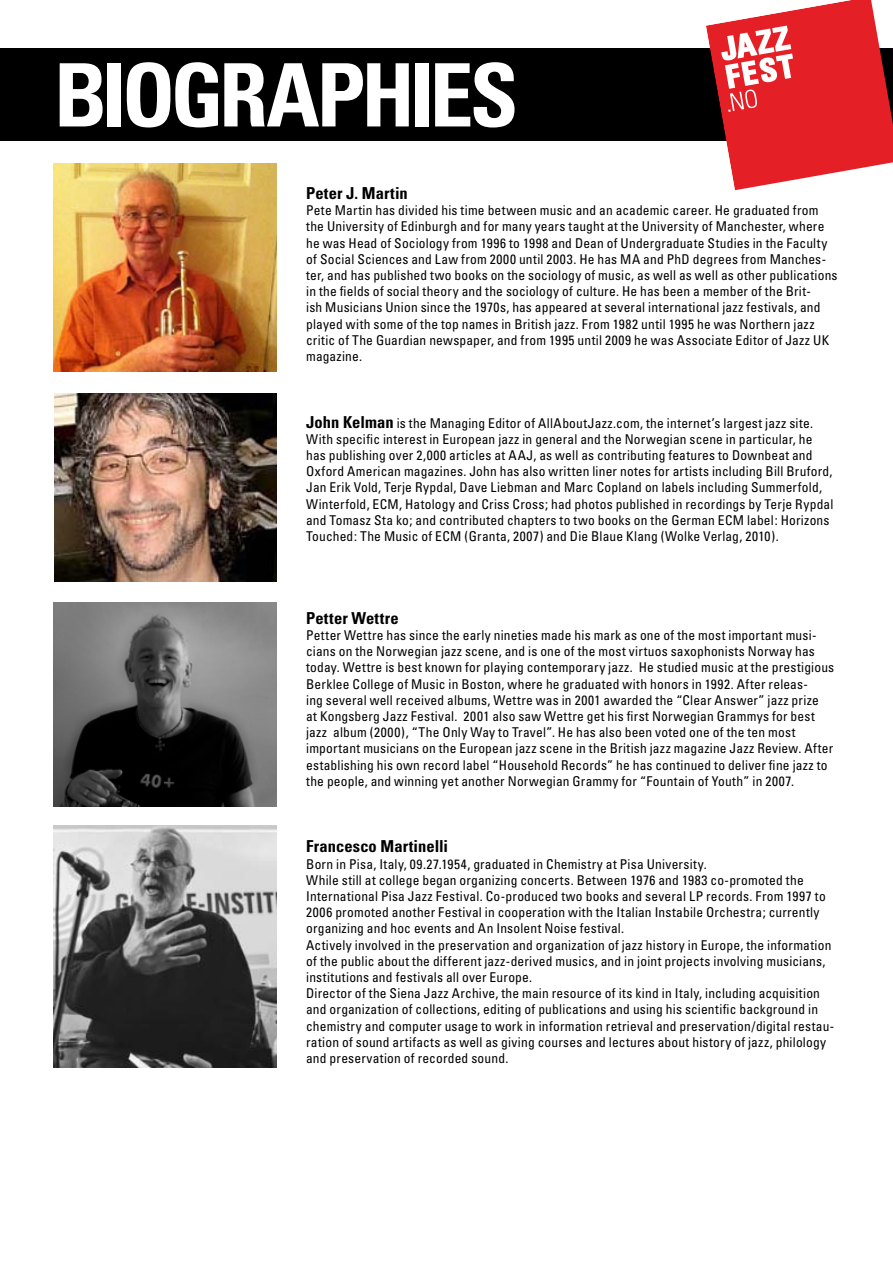
<style>
.page{position:relative;width:893px;height:1263px;background:#fff}
.page>*{position:absolute;margin:0;border:0;box-sizing:border-box;transform-origin:0 0}
.t1{font:700 condensed 87.6px "Univers";letter-spacing:-.055em;color:#fff}
.t2{font:700 condensed 16.5px "Univers";letter-spacing:.01em;color:#000}
.t3{font:condensed 13.5px/16.2px "Univers";letter-spacing:.015em;color:#000}
.s1{font-weight:700;font-size:16.5px}
</style>
<div class="page">
<div style="left:0;top:48px;width:893px;height:92px;background:#000"></div>
<img style="left:53px;top:163px;width:223px;height:209px">
<img style="left:54px;top:393px;width:222px;height:189px">
<img style="left:53px;top:603px;width:223px;height:203px">
<img style="left:53px;top:826px;width:223px;height:241px">
<svg style="left:706px;top:0;width:187px;height:190px"></svg>
<h1 class="t1" style="left:54px;top:42px;width:456px">Biographies</h1>
<p class="t2" style="left:306px;top:183px;width:103px">Peter J. Martin</p>
<p class="t3" style="left:306px;top:202px;width:533px">Pete Martin has divided his time between music and an academic career. He graduated from the University of Edinburgh and for many years taught at the University of Manchester, where he was Head of Sociology from 1996 to 1998 and Dean of Undergraduate Studies in the Faculty of Social Sciences and Law from 2000 until 2003. He has MA and PhD degrees from Manches&shy;ter, and has published two books on the sociology of music, as well as well as other publications in the fields of social theory and the sociology of culture. He has been a member of the Brit-<br>ish Musicians Union since the 1970s, has appeared at several international jazz festivals, and played with some of the top names in British jazz. From 1982 until 1995 he was Northern jazz critic of The Guardian newspaper, and from 1995 until 2009 he was Associate Editor of Jazz UK magazine.</p>
<p class="t3" style="left:306px;top:414px;width:529px"><span class="s1">John Kelman</span> is the Managing Editor of AllAboutJazz.com, the internet’s largest jazz site.<br>With specific interest in European jazz in general and the Norwegian scene in particular, he has publishing over 2,000 articles at AAJ, as well as contributing features to Downbeat and Oxford American magazines. John has also written liner notes for artists including Bill Bruford, Jan Erik Vold, Terje Rypdal, Dave Liebman and Marc Copland on labels including Summerfold, Winterfold, ECM, Hatology and Criss Cross; had photos published in recordings by Terje Rypdal and Tomasz Stańko; and contributed chapters to two books on the German ECM label: Horizons Touched: The Music of ECM (Granta, 2007) and Die Blaue Klang (Wolke Verlag, 2010).</p>
<p class="t2" style="left:306px;top:608px;width:94px">Petter Wettre</p>
<p class="t3" style="left:306px;top:627px;width:530px">Petter Wettre has since the early nineties made his mark as one of the most important musi&shy;cians on the Norwegian jazz scene, and is one of the most virtuos saxophonists Norway has today. Wettre is best known for playing contemporary jazz. He studied music at the prestigious Berklee College of Music in Boston, where he graduated with honors in 1992. After releas-<br>ing several well received albums, Wettre was in 2001 awarded the “Clear Answer” jazz prize<br>at Kongsberg Jazz Festival. 2001 also saw Wettre get his first Norwegian Grammys for best jazz album (2000), “The Only Way to Travel”. He has also been voted one of the ten most important musicians on the European jazz scene in the British jazz magazine Jazz Review. After establishing his own record label “Household Records” he has continued to deliver fine jazz to the people, and winning yet another Norwegian Grammy for “Fountain of Youth” in 2007.</p>
<p class="t2" style="left:306px;top:836px;width:144px">Francesco Martinelli</p>
<p class="t3" style="left:306px;top:855px;width:530px">Born in Pisa, Italy, 09.27.1954, graduated in Chemistry at Pisa University.<br>While still at college began organizing concerts. Between 1976 and 1983 co-promoted the International Pisa Jazz Festival. Co-produced two books and several LP records. From 1997 to 2006 promoted another Festival in cooperation with the Italian Instabile Orchestra; currently organizing and hoc events and An Insolent Noise festival.<br>Actively involved in the preservation and organization of jazz history in Europe, the information of the public about the different jazz-derived musics, and in joint projects involving musicians, institutions and festivals all over Europe.<br>Director of the Siena Jazz Archive, the main resource of its kind in Italy, including acquisition and organization of collections, editing of publications and using his scientific background in chemistry and computer usage to work in information retrieval and preservation/digital restau&shy;ration of sound artifacts as well as giving courses and lectures about history of jazz, philology and preservation of recorded sound.</p>
</div>
